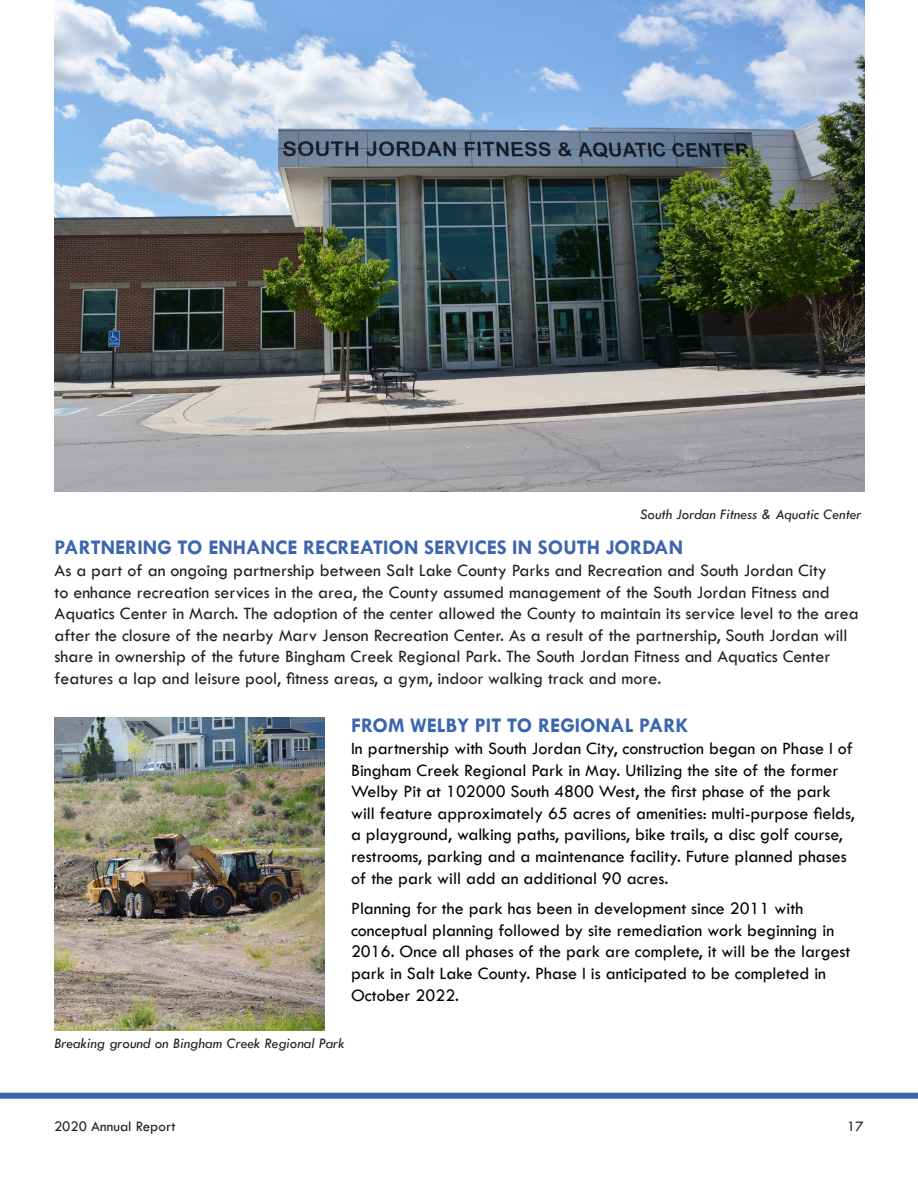
<style>
.page{position:relative;width:918px;height:1188px;background:#fff}
.page>*{position:absolute;margin:0;border:0;box-sizing:border-box;transform-origin:0 0}
.t1{font:700 21px "Tw Cen";color:#3d65b0}
.t2{font:700 21px "Tw Cen";color:#3a65b0}
.t3{font:18px/21.6px "Tw Cen";color:#040503}
.t4{font:18px/21.6px "Tw Cen";color:#231f20}
.t5{font:italic 15px "Tw Cen";color:#231f20}
.t6{font:15px "Tw Cen";color:#231f20}
</style>
<div class="page">
<div style="left:0;top:1093px;width:918px;height:6px;background:#3a65b0"></div>
<img style="left:55px;top:718px;width:270px;height:312px">
<img style="left:55px;top:0;width:810px;height:491px">
<p class="t5" style="left:640px;top:505px;width:223px">South Jordan Fitness &amp; Aquatic Center</p>
<p class="t1" style="left:55px;top:535px;width:630px">PARTNERING TO ENHANCE RECREATION SERVICES IN SOUTH JORDAN</p>
<p class="t4" style="left:55px;top:560px;width:806px">As a part of an ongoing partnership between Salt Lake County Parks and Recreation and South Jordan City<br>to enhance recreation services in the area, the County assumed management of the South Jordan Fitness and Aquatics Center in March. The adoption of the center allowed the County to maintain its service level to the area after the closure of the nearby Marv Jenson Recreation Center. As a result of the partnership, South Jordan will share in ownership of the future Bingham Creek Regional Park. The South Jordan Fitness and Aquatics Center features a lap and leisure pool, fitness areas, a gym, indoor walking track and more.</p>
<p class="t2" style="left:351px;top:713px;width:339px">FROM WELBY PIT TO REGIONAL PARK</p>
<p class="t3" style="left:351px;top:737px;width:505px">In partnership with South Jordan City, construction began on Phase I of Bingham Creek Regional Park in May. Utilizing the site of the former Welby Pit at 102000 South 4800 West, the first phase of the park will feature approximately 65 acres of amenities: multi-purpose fields, a playground, walking paths, pavilions, bike trails, a disc golf course, restrooms, parking and a maintenance facility. Future planned phases of the park will add an additional 90 acres.</p>
<p class="t3" style="left:351px;top:898px;width:501px">Planning for the park has been in development since 2011 with conceptual planning followed by site remediation work beginning in 2016. Once all phases of the park are complete, it will be the largest park in Salt Lake County. Phase I is anticipated to be completed in October 2022.</p>
<p class="t5" style="left:54px;top:1034px;width:292px">Breaking ground on Bingham Creek Regional Park</p>
<p class="t6" style="left:54px;top:1117px;width:123px">2020 Annual Report</p>
<p class="t6" style="left:847px;top:1117px;width:18px">17</p>
</div>
